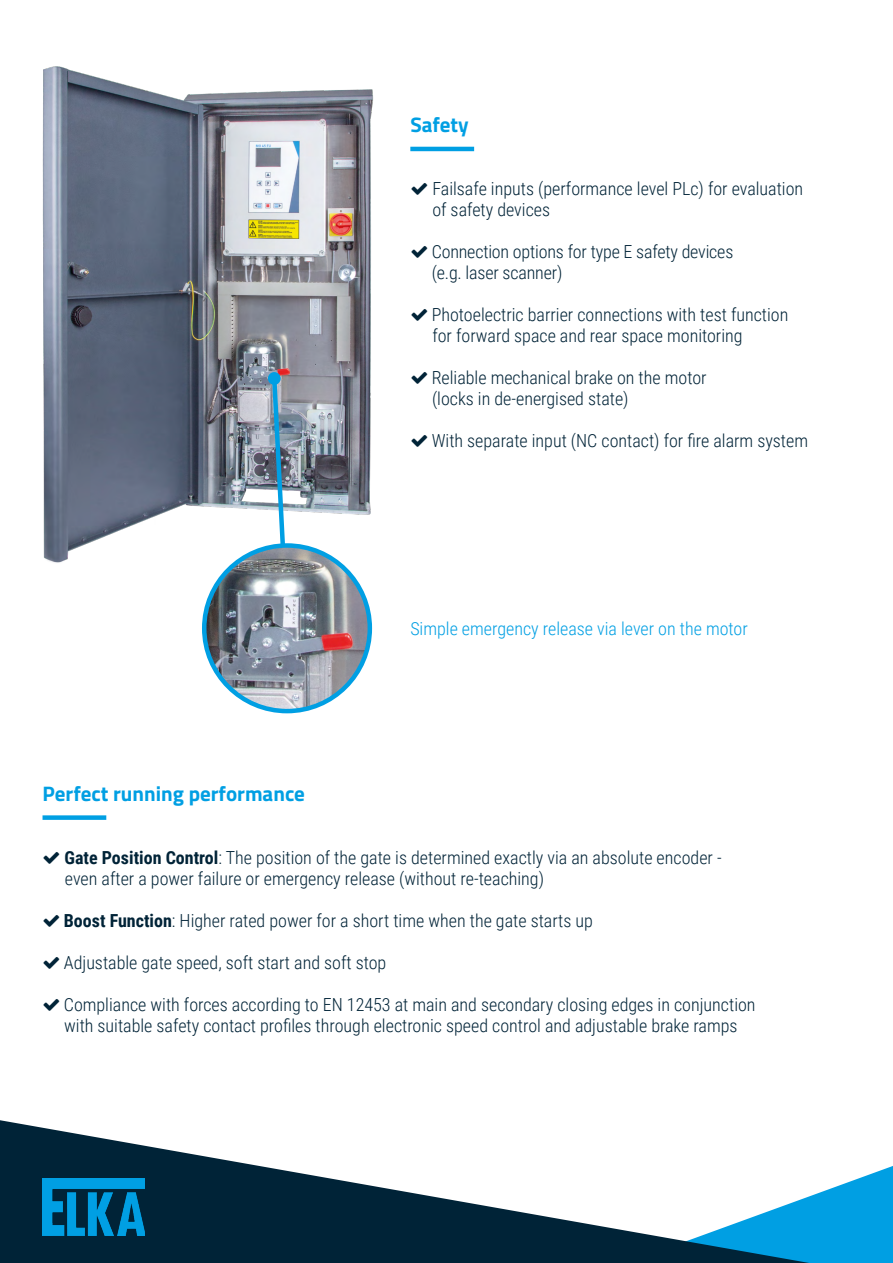
<style>
.page{position:relative;width:893px;height:1263px;background:#fff}
.page>*{position:absolute;margin:0;border:0;box-sizing:border-box;transform-origin:0 0}
.t1{font:700 21px "Titillium Web";color:#009fe3}
.t2{font:300 18px/21px "Roboto Condensed";color:#002337}
.t3{font:300 18px "Roboto Condensed";color:#009fe3}
.s1{font-weight:700}
</style>
<div class="page">
<div style="left:43px;top:815px;width:63px;height:5px;background:#009fe3"></div>
<svg style="left:809px;top:1166px;width:84px;height:97px"></svg>
<svg style="left:0;top:1120px;width:809px;height:143px"></svg>
<img style="left:43px;top:1178px;width:102px;height:57px">
<img style="left:42px;top:66px;width:331px;height:497px">
<hr style="left:410px;top:147px;width:64px;height:4px;background:#009fe3">
<svg style="left:268px;top:372px;width:13px;height:13px"></svg>
<img style="left:270px;top:374px;width:22px;height:171px">
<img style="left:204px;top:545px;width:166px;height:166px;border-radius:83px">
<div style="left:202px;top:543px;width:170px;height:170px;border:4px solid #009fe3;border-radius:50%"></div>
<p class="t1" style="left:410px;top:109px;width:60px">Safety</p>
<p class="t2" style="left:432px;top:178px;width:372px">Failsafe inputs (performance level PLc) for evaluation of safety devices</p>
<p class="t2" style="left:432px;top:241px;width:303px">Connection options for type E safety devices (e.g. laser scanner)</p>
<p class="t2" style="left:432px;top:304px;width:358px">Photoelectric barrier connections with test function for forward space and rear space monitoring</p>
<p class="t2" style="left:432px;top:367px;width:276px">Reliable mechanical brake on the motor (locks in de-energised state)</p>
<p class="t2" style="left:432px;top:430px;width:378px">With separate input (NC contact) for fire alarm system</p>
<p class="t1" style="left:43px;top:777px;width:264px">Perfect running performance</p>
<p class="t3" style="left:410px;top:616px;width:339px">Simple emergency release via lever on the motor</p>
<p class="t2" style="left:65px;top:846px;width:659px"><span class="s1">Gate Position Control</span>: The position of the gate is determined exactly via an absolute encoder - even after a power failure or emergency release (without re-teaching)</p>
<p class="t2" style="left:64px;top:909px;width:531px"><span class="s1">Boost Function</span>: Higher rated power for a short time when the gate starts up</p>
<p class="t2" style="left:64px;top:951px;width:324px">Adjustable gate speed, soft start and soft stop</p>
<p class="t2" style="left:64px;top:993px;width:693px">Compliance with forces according to EN 12453 at main and secondary closing edges in conjunction with suitable safety contact profiles through electronic speed control and adjustable brake ramps</p>
</div>
